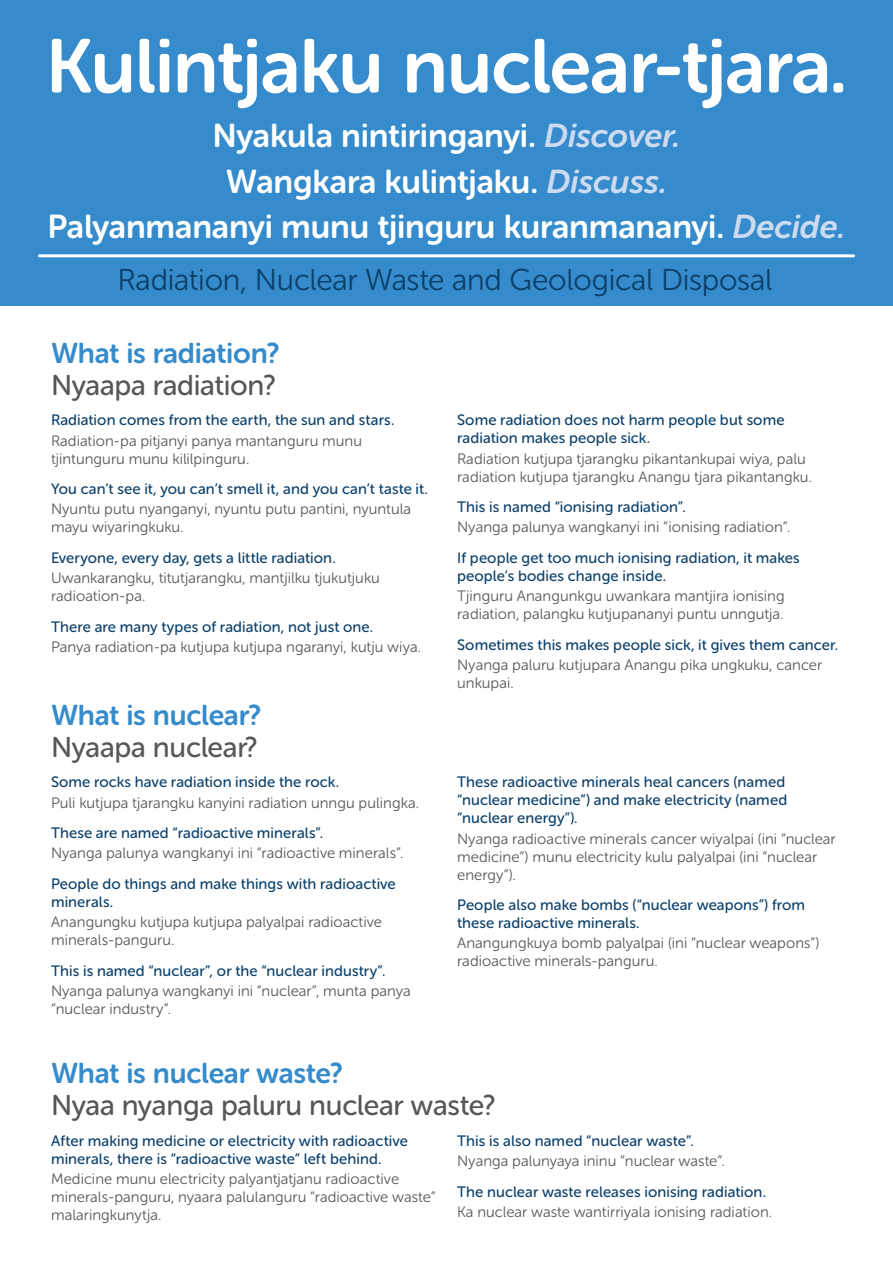
<style>
.page{position:relative;width:893px;height:1263px;background:#fff}
.page>*{position:absolute;margin:0;border:0;box-sizing:border-box;transform-origin:0 0}
.t1{font:75.75px "Museo Sans Rounded 700";letter-spacing:-.015em;color:#fff}
.t2{font:32.85px/45.5px "Museo Sans Rounded 700";letter-spacing:-.005em;color:#fff;text-align:center}
.t3{font:30px "Museo Sans Rounded 300";letter-spacing:-.01em;color:#0c406a}
.t4{font:28.5px "Museo Sans Rounded 500";letter-spacing:-.01em;color:#575756}
.t5{font:28.5px "Museo Sans Rounded 700";letter-spacing:-.01em;color:#358bcb}
.t6{font:15px/18px "Museo Sans Rounded 300";letter-spacing:.005em;color:#575756}
.t7{font:15px/18px "Museo Sans Rounded 500";letter-spacing:.005em;color:#0c406a}
.s1{font-style:italic;color:#cddbf1}
</style>
<div class="page">
<div style="left:0;top:0;width:893px;height:306px;background:#358bcb"></div>
<hr style="left:39px;top:254px;width:815px;height:3px;background:#fff">
<h1 class="t1" style="left:46px;top:24px;width:803px">Kulintjaku nuclear-tjara.</h1>
<h2 class="t2" style="left:47px;top:113px;width:799px">Nyakula nintiringanyi. <span class="s1">Discover.<br></span>Wangkara kulintjaku. <span class="s1">Discuss.<br></span>Palyanmananyi munu tjinguru kuranmananyi. <span class="s1">Decide.</span></h2>
<h3 class="t3" style="left:118px;top:263px;width:656px">Radiation, Nuclear Waste and Geological Disposal</h3>
<h3 class="t5" style="left:51px;top:337px;width:230px">What is radiation?</h3>
<h3 class="t4" style="left:51px;top:369px;width:226px">Nyaapa radiation?</h3>
<p class="t7" style="left:51px;top:411px;width:345px">Radiation comes from the earth, the sun and stars.</p>
<p class="t6" style="left:51px;top:431px;width:313px">Radiation-pa pitjanyi panya mantanguru munu tjintunguru munu kililpinguru.</p>
<p class="t7" style="left:51px;top:480px;width:378px">You can’t see it, you can’t smell it, and you can’t taste it.</p>
<p class="t6" style="left:51px;top:500px;width:362px">Nyuntu putu nyanganyi, nyuntu putu pantini, nyuntula mayu wiyaringkuku.</p>
<p class="t7" style="left:51px;top:549px;width:286px">Everyone, every day, gets a little radiation.</p>
<p class="t6" style="left:51px;top:569px;width:330px">Uwankarangku, titutjarangku, mantjilku tjukutjuku radioation-pa.</p>
<p class="t7" style="left:51px;top:618px;width:324px">There are many types of radiation, not just one.</p>
<p class="t6" style="left:51px;top:638px;width:372px">Panya radiation-pa kutjupa kutjupa ngaranyi, kutju wiya.</p>
<h3 class="t5" style="left:51px;top:699px;width:212px">What is nuclear?</h3>
<h3 class="t4" style="left:51px;top:731px;width:208px">Nyaapa nuclear?</h3>
<p class="t7" style="left:51px;top:773px;width:290px">Some rocks have radiation inside the rock.</p>
<p class="t6" style="left:51px;top:793px;width:370px">Puli kutjupa tjarangku kanyini radiation unngu pulingka.</p>
<p class="t7" style="left:51px;top:824px;width:274px">These are named “radioactive minerals”.</p>
<p class="t6" style="left:51px;top:844px;width:354px">Nyanga palunya wangkanyi ini “radioactive minerals”.</p>
<p class="t7" style="left:51px;top:875px;width:346px">People do things and make things with radioactive minerals.</p>
<p class="t6" style="left:51px;top:913px;width:332px">Anangungku kutjupa kutjupa palyalpai radioactive minerals-panguru.</p>
<p class="t7" style="left:51px;top:962px;width:336px">This is named “nuclear”, or the “nuclear industry”.</p>
<p class="t6" style="left:51px;top:982px;width:361px">Nyanga palunya wangkanyi ini “nuclear”, munta panya “nuclear industry”.</p>
<p class="t7" style="left:457px;top:411px;width:329px">Some radiation does not harm people but some radiation makes people sick.</p>
<p class="t6" style="left:457px;top:449px;width:356px">Radiation kutjupa tjarangku pikantankupai wiya, palu radiation kutjupa tjarangku Anangu tjara pikantangku.</p>
<p class="t7" style="left:457px;top:498px;width:230px">This is named “ionising radiation”.</p>
<p class="t6" style="left:457px;top:518px;width:335px">Nyanga palunya wangkanyi ini “ionising radiation”.</p>
<p class="t7" style="left:457px;top:549px;width:344px">If people get too much ionising radiation, it makes people’s bodies change inside.</p>
<p class="t6" style="left:457px;top:587px;width:329px">Tjinguru Anangunkgu uwankara mantjira ionising radiation, palangku kutjupananyi puntu unngutja.</p>
<p class="t7" style="left:457px;top:636px;width:382px">Sometimes this makes people sick, it gives them cancer.</p>
<p class="t6" style="left:457px;top:656px;width:367px">Nyanga paluru kutjupara Anangu pika ungkuku, cancer unkupai.</p>
<p class="t7" style="left:457px;top:773px;width:332px">These radioactive minerals heal cancers (named “nuclear medicine”) and make electricity (named “nuclear energy”).</p>
<p class="t6" style="left:457px;top:829px;width:380px">Nyanga radioactive minerals cancer wiyalpai (ini “nuclear medicine”) munu electricity kulu palyalpai (ini “nuclear energy”).</p>
<p class="t7" style="left:457px;top:896px;width:349px">People also make bombs (“nuclear weapons”) from these radioactive minerals.</p>
<p class="t6" style="left:457px;top:934px;width:364px">Anangungkuya bomb palyalpai (ini “nuclear weapons”) radioactive minerals-panguru.</p>
<h3 class="t5" style="left:51px;top:1058px;width:294px">What is nuclear waste?</h3>
<h3 class="t4" style="left:51px;top:1089px;width:446px">Nyaa nyanga paluru nuclear waste?</h3>
<p class="t7" style="left:51px;top:1131px;width:358px">After making medicine or electricity with radioactive minerals, there is “radioactive waste” left behind.</p>
<p class="t6" style="left:51px;top:1170px;width:386px">Medicine munu electricity palyantjatjanu radioactive minerals-panguru, nyaara palulanguru “radioactive waste” malaringkunytja.</p>
<p class="t7" style="left:457px;top:1131px;width:238px">This is also named “nuclear waste”.</p>
<p class="t6" style="left:457px;top:1152px;width:269px">Nyanga palunyaya ininu “nuclear waste”.</p>
<p class="t7" style="left:457px;top:1182px;width:310px">The nuclear waste releases ionising radiation.</p>
<p class="t6" style="left:457px;top:1203px;width:317px">Ka nuclear waste wantirriyala ionising radiation.</p>
</div>
